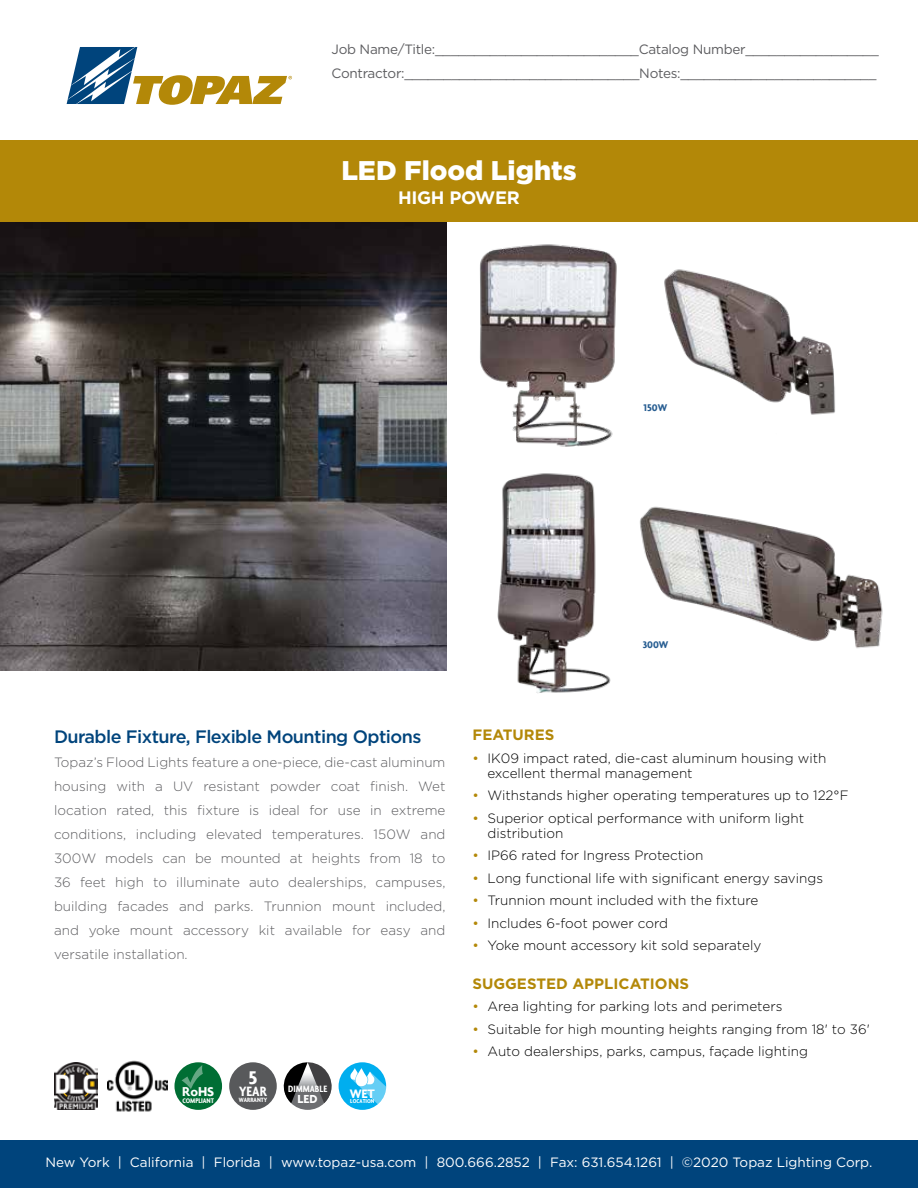
<style>
.page{position:relative;width:918px;height:1188px;background:#fff}
.page>*{position:absolute;margin:0;border:0;box-sizing:border-box;transform-origin:0 0}
.t1{font:900 27px "Gotham";color:#fff}
.t2{font:700 19.8px "Agenda";color:#fff}
.t3{font:500 18px "Gotham";letter-spacing:-.03em;color:#00447c}
.t4{font:700 18px "Gotham";letter-spacing:-.02em;color:#fff}
.t5{font:700 15px "Gotham";color:#b38808}
.t6{font:700 condensed 14.55px "Agenda";color:#fff}
.t7{font:700 13.95px "Agenda";color:#fff}
.t8{font:300 13.5px/15px "Gotham";color:#000}
.t9{font:300 13.5px/24px "Gotham";color:#5d5d60;text-align:justify}
.t10{font:13.5px/24px "Gotham";letter-spacing:-.02em;color:#5d5d60}
.t11{font:13.5px "Gotham";color:#fff}
.t12{font:700 13.2px "Agenda";color:#fff}
.t13{font:700 12.6px "Agenda";color:#fff}
.t14{font:700 10.5px "Agenda";color:#285e92}
.t15{font:700 condensed 9.9px "Agenda";color:#fff}
.t16{font:700 condensed 7.2px "Agenda";letter-spacing:-.01em;color:#fff}
.t17{font:700 condensed 6.6px "Agenda";color:#fff}
.t18{font:700 condensed 6.15px "Agenda";letter-spacing:.01em;color:#fff}
.s1{font-weight:400;color:#b38808}
</style>
<div class="page">
<img style="left:0;top:222px;width:447px;height:449px">
<div style="left:0;top:140px;width:918px;height:82px;background:#b38808"></div>
<svg style="left:67px;top:47px;width:225px;height:58px"></svg>
<div style="left:0;top:1140px;width:918px;height:48px;background:#00447c"></div>
<div style="left:229px;top:1062px;width:48px;height:48px;background:#58595b;border-radius:50%"></div>
<div style="left:174px;top:1062px;width:48px;height:48px;background:#006e34;border-radius:50%"></div>
<svg style="left:182px;top:1065px;width:21px;height:24px"></svg>
<img style="left:55px;top:1062px;width:43px;height:48px">
<div style="left:339px;top:1062px;width:47px;height:48px;background:#00aeef;border-radius:50%"></div>
<svg style="left:350px;top:1068px;width:36px;height:36px"></svg>
<svg style="left:284px;top:1062px;width:47px;height:48px"></svg>
<svg style="left:283px;top:1062px;width:49px;height:41px"></svg>
<img style="left:480px;top:244px;width:137px;height:203px">
<img style="left:664px;top:269px;width:171px;height:146px">
<img style="left:497px;top:473px;width:114px;height:220px">
<img style="left:639px;top:506px;width:244px;height:143px">
<img style="left:107px;top:1060px;width:60px;height:52px">
<p class="t10" style="left:331px;top:37px;width:549px">Job Name/Title:__________________________Catalog Number_________________<br>Contractor:______________________________Notes:_________________________</p>
<h1 class="t1" style="left:341px;top:152px;width:237px">LED Flood Lights</h1>
<h3 class="t4" style="left:398px;top:186px;width:123px">HIGH POWER</h3>
<p class="t14" style="left:644px;top:401px;width:25px">150W</p>
<p class="t14" style="left:643px;top:638px;width:27px">300W</p>
<h3 class="t3" style="left:54px;top:725px;width:369px">Durable Fixture, Flexible Mounting Options</h3>
<p class="t9" style="left:54px;top:750px;width:393px">Topaz’s Flood Lights feature a one-piece, die-cast aluminum housing with a UV resistant powder coat finish. Wet location rated, this fixture is ideal for use in extreme conditions, including elevated temperatures. 150W and 300W models can be mounted at heights from 18 to 36 feet high to illuminate auto dealerships, campuses, building facades and parks. Trunnion mount included, and yoke mount accessory kit available for easy and versatile installation.</p>
<p class="t7" style="left:182px;top:1083px;width:33px">RoHS</p>
<p class="t16" style="left:182px;top:1096px;width:33px">COMPLIANT</p>
<h2 class="t2" style="left:248px;top:1065px;width:10px">5</h2>
<p class="t6" style="left:239px;top:1082px;width:29px">YEAR</p>
<p class="t17" style="left:239px;top:1096px;width:30px">WARRANTY</p>
<p class="t15" style="left:288px;top:1083px;width:41px">DIMMABLE</p>
<p class="t13" style="left:298px;top:1091px;width:22px">LED</p>
<p class="t12" style="left:350px;top:1085px;width:26px">WET</p>
<p class="t18" style="left:350px;top:1097px;width:26px">LOCATION</p>
<p class="t5" style="left:472px;top:725px;width:83px">FEATURES</p>
<p class="t8" style="left:487px;top:750px;width:340px;text-indent:-15px"><span class="s1">•</span> IK09 impact rated, die-cast aluminum housing with excellent thermal management</p>
<p class="t8" style="left:472px;top:787px;width:378px"><span class="s1">•</span> Withstands higher operating temperatures up to 122°F</p>
<p class="t8" style="left:487px;top:810px;width:318px;text-indent:-15px"><span class="s1">•</span> Superior optical performance with uniform light distribution</p>
<p class="t8" style="left:472px;top:847px;width:233px"><span class="s1">•</span> IP66 rated for Ingress Protection</p>
<p class="t8" style="left:472px;top:870px;width:352px"><span class="s1">•</span> Long functional life with significant energy savings</p>
<p class="t8" style="left:472px;top:892px;width:288px"><span class="s1">•</span> Trunnion mount included with the fixture</p>
<p class="t8" style="left:472px;top:915px;width:197px"><span class="s1">•</span> Includes 6-foot power cord</p>
<p class="t8" style="left:472px;top:937px;width:290px"><span class="s1">•</span> Yoke mount accessory kit sold separately</p>
<p class="t5" style="left:472px;top:973px;width:218px">SUGGESTED APPLICATIONS</p>
<p class="t8" style="left:472px;top:998px;width:311px"><span class="s1">•</span> Area lighting for parking lots and perimeters</p>
<p class="t8" style="left:472px;top:1021px;width:399px"><span class="s1">•</span> Suitable for high mounting heights ranging from 18' to 36'</p>
<p class="t8" style="left:472px;top:1043px;width:337px"><span class="s1">•</span> Auto dealerships, parks, campus, façade lighting</p>
<p class="t11" style="left:46px;top:1154px;width:828px">New York | California | Florida | www.topaz-usa.com | 800.666.2852 | Fax: 631.654.1261 | ©2020 Topaz Lighting Corp.</p>
</div>
